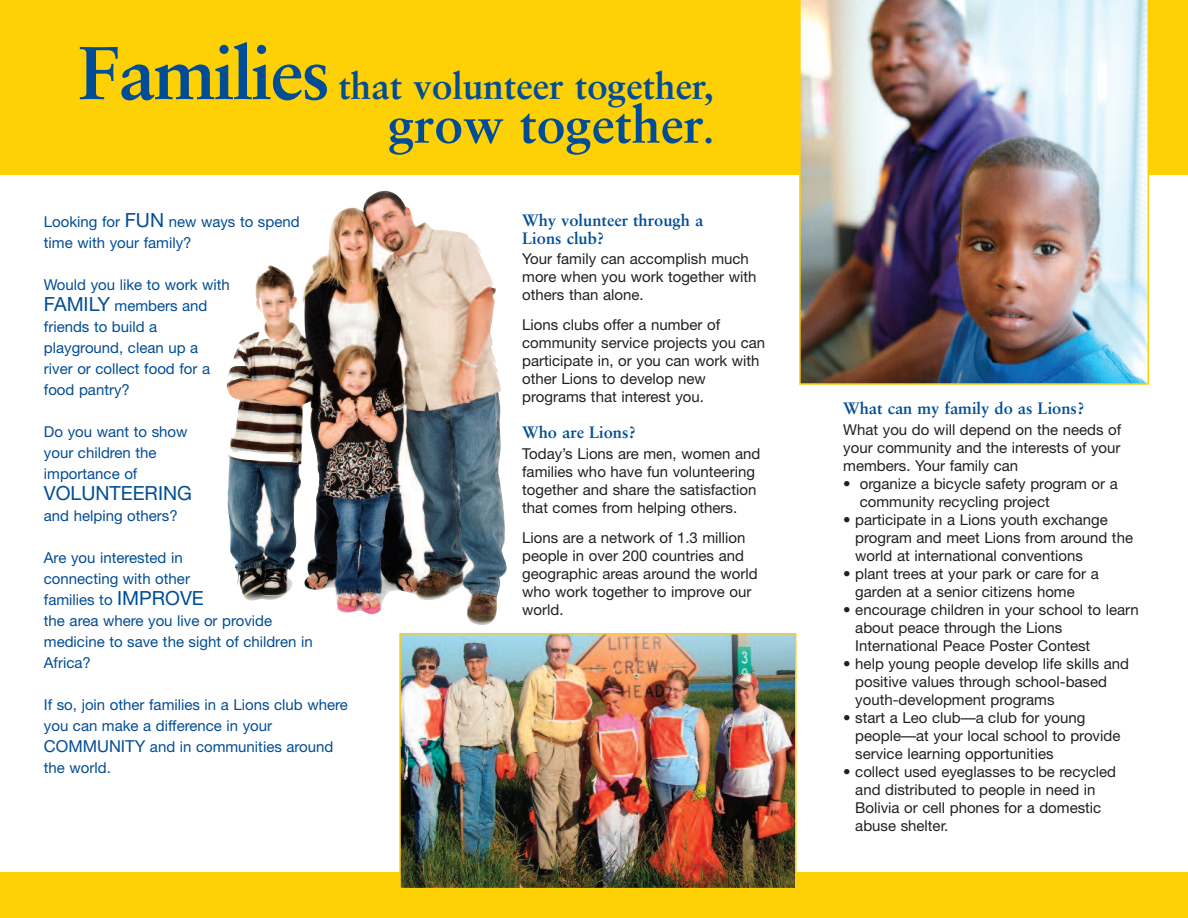
<style>
.page{position:relative;width:1188px;height:918px;background:#fff}
.page>*{position:absolute;margin:0;border:0;box-sizing:border-box;transform-origin:0 0}
.t1{font:700 52.5px "Sabon";letter-spacing:-.005em;color:#014d95}
.t2{font:700 37.5px "Sabon";letter-spacing:-.005em;color:#014d95}
.t3{font:19.5px "Helvetica Neue";color:#014d95}
.t4{font:700 16.5px/18px "Sabon";color:#014d95}
.t5{font:15px/18px "Helvetica Neue";color:#231f20}
.t6{font:15px/21px "Helvetica Neue";color:#014d95}
.s1{font-size:75px}
.s2{font-size:37.5px}
.s3{font-size:19.5px}
.s4{font-size:16.5px}
</style>
<div class="page">
<div style="left:0;top:0;width:1188px;height:176px;background:#fed006"></div>
<div style="left:0;top:872px;width:1188px;height:46px;background:#fed006"></div>
<img style="left:799px;top:0;width:350px;height:385px">
<img style="left:226px;top:190px;width:281px;height:435px">
<img style="left:402px;top:636px;width:391px;height:250px">
<div style="left:399px;top:633px;width:397px;height:256px;border:2px solid #fed006"></div>
<h2 class="t2" style="left:78px;top:71px;width:637px"><span class="s1">Families</span> that volunteer together,</h2>
<h1 class="t1" style="left:388px;top:103px;width:327px">grow together<span class="s2">.</span></h1>
<p class="t6" style="left:44px;top:213px;width:257px">Looking for <span class="s3">FUN</span> new ways to spend time with your family?</p>
<p class="t6" style="left:44px;top:276px;width:187px">Would you like to work with<br><span class="s3">FAMILY</span> members and friends to build a playground, clean up a river or collect food for a food pantry?</p>
<p class="t6" style="left:44px;top:423px;width:145px">Do you want to show your children the importance of</p>
<h3 class="t3" style="left:44px;top:487px;width:150px">VOLUNTEERING</h3>
<p class="t6" style="left:44px;top:507px;width:135px">and helping others?</p>
<p class="t6" style="left:44px;top:549px;width:270px">Are you interested in<br>connecting with other<br>families to <span class="s3">IMPROVE<br></span>the area where you live or provide medicine to save the sight of children in<br>Africa?</p>
<p class="t6" style="left:44px;top:696px;width:305px">If so, join other families in a Lions club where you can make a difference in your<br><span class="s4">COMMUNITY</span> and in communities around the world.</p>
<p class="t4" style="left:522px;top:212px;width:183px">Why volunteer through a<br>Lions club?</p>
<p class="t5" style="left:522px;top:251px;width:236px">Your family can accomplish much more when you work together with others than alone.</p>
<p class="t5" style="left:522px;top:317px;width:245px">Lions clubs offer a number of community service projects you can participate in, or you can work with other Lions to develop new programs that interest you.</p>
<p class="t4" style="left:522px;top:425px;width:115px">Who are Lions?</p>
<p class="t5" style="left:522px;top:446px;width:240px">Today’s Lions are men, women and families who have fun volunteering together and share the satisfaction that comes from helping others.</p>
<p class="t5" style="left:522px;top:530px;width:237px">Lions are a network of 1.3 million people in over 200 countries and geographic areas around the world who work together to improve our world.</p>
<p class="t4" style="left:843px;top:401px;width:243px">What can my family do as Lions?</p>
<p class="t5" style="left:843px;top:422px;width:280px;text-align:justify">What you do will depend on the needs of your community and the interests of your members. Your family can</p>
<p class="t5" style="left:860px;top:476px;width:260px;text-indent:-17px">• organize a bicycle safety program or a community recycling project</p>
<p class="t5" style="left:855px;top:512px;width:279px;text-indent:-12px">• participate in a Lions youth exchange program and meet Lions from around the world at international conventions</p>
<p class="t5" style="left:855px;top:566px;width:245px;text-indent:-12px">• plant trees at your park or care for a garden at a senior citizens home</p>
<p class="t5" style="left:855px;top:602px;width:285px;text-indent:-12px">• encourage children in your school to learn about peace through the Lions<br>International Peace Poster Contest</p>
<p class="t5" style="left:855px;top:656px;width:275px;text-indent:-12px">• help young people develop life skills and positive values through school-based youth-development programs</p>
<p class="t5" style="left:855px;top:710px;width:267px;text-indent:-12px">• start a Leo club—a club for young people—at your local school to provide service learning opportunities</p>
<p class="t5" style="left:855px;top:764px;width:262px;text-indent:-12px">• collect used eyeglasses to be recycled and distributed to people in need in<br>Bolivia or cell phones for a domestic abuse shelter.</p>
</div>
